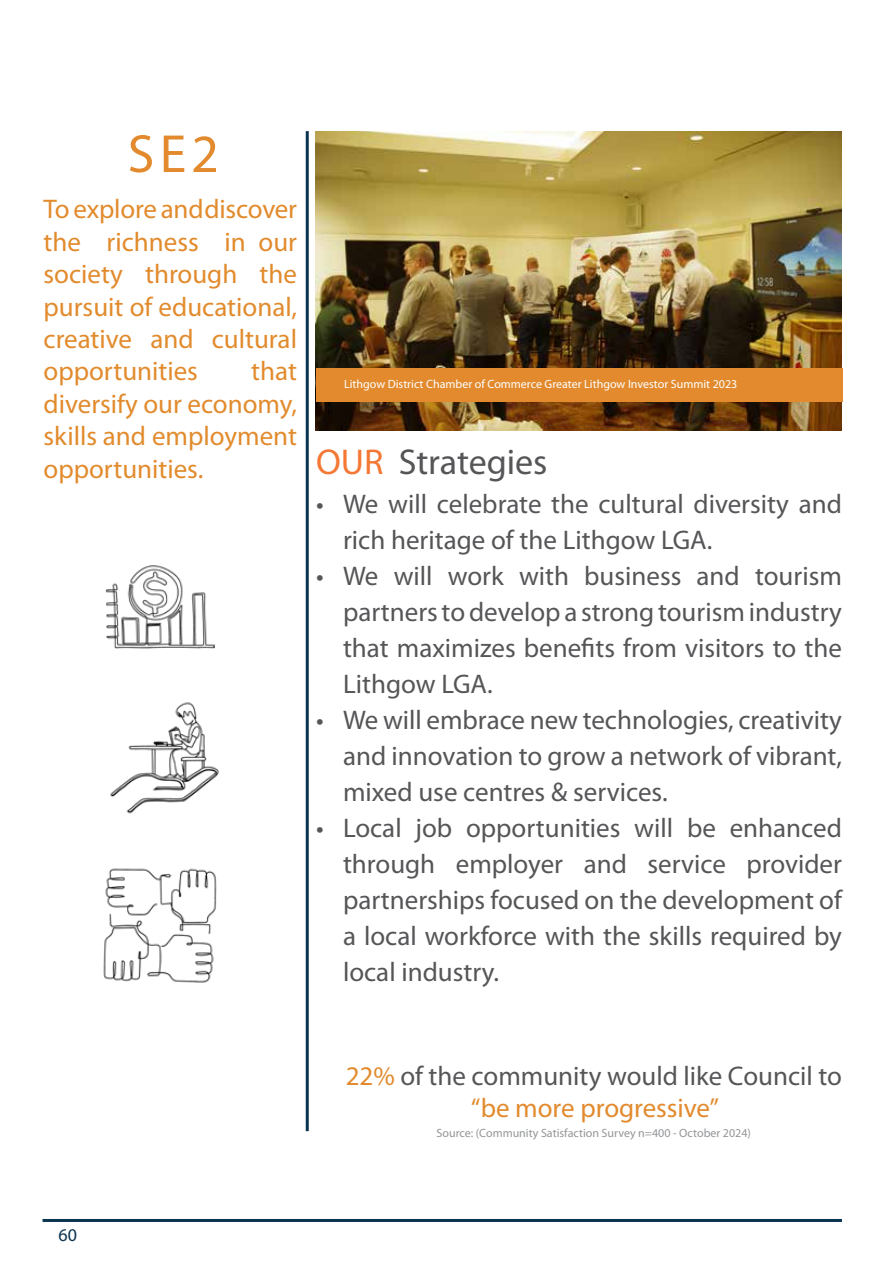
<style>
.page{position:relative;width:893px;height:1263px;background:#fff}
.page>*{position:absolute;margin:0;border:0;box-sizing:border-box;transform-origin:0 0}
.t1{font:54px "Myriad Pro";color:#e28a2d}
.t2{font:36px "Myriad Pro";color:#565659}
.t3{font:27px/36px "Myriad Pro";color:#565659;text-align:justify}
.t4{font:27px/32.4px "Myriad Pro";color:#e28b2d;text-align:justify}
.t5{font:18px "Myriad Pro";color:#0b3451}
.t6{font:12px "Myriad Pro";color:#fff}
.t7{font:12px "Myriad Pro";color:#939598}
.s1{color:#f47734}
.s2{color:#e28a2d}
</style>
<div class="page">
<hr style="left:43px;top:1219px;width:799px;height:3px;background:#0b3451">
<hr style="left:306px;top:131px;width:3px;height:1000px;background:#0b3451">
<img style="left:315px;top:131px;width:527px;height:300px">
<div style="left:316px;top:368px;width:526px;height:34px;background:#e28a2d"></div>
<img style="left:106px;top:565px;width:109px;height:84px">
<img style="left:110px;top:702px;width:108px;height:112px">
<img style="left:103px;top:868px;width:114px;height:115px">
<h1 class="t1" style="left:128px;top:121px;width:93px">SE2</h1>
<p class="t4" style="left:44px;top:193px;width:255px">To explore and discover the richness in our society through the pursuit of educational, creative and cultural opportunities</p>
<p class="t4" style="left:44px;top:355px;width:255px;text-indent:208px">that diversify our economy, skills and employment opportunities.</p>
<p class="t6" style="left:344px;top:376px;width:395px">Lithgow District Chamber of Commerce Greater Lithgow Investor Summit 2023</p>
<h2 class="t2" style="left:316px;top:440px;width:233px"><span class="s1">OUR</span> Strategies</h2>
<p class="t3" style="left:343px;top:485px;width:500px;text-indent:-27px">• We will celebrate the cultural diversity and rich heritage of the Lithgow LGA.</p>
<p class="t3" style="left:343px;top:557px;width:500px;text-indent:-27px">• We will work with business and tourism partners to develop a strong tourism industry that maximizes benefits from visitors to the Lithgow LGA.</p>
<p class="t3" style="left:343px;top:701px;width:500px;text-indent:-27px">• We will embrace new technologies, creativity and innovation to grow a network of vibrant, mixed use centres &amp; services.</p>
<p class="t3" style="left:343px;top:809px;width:500px;text-indent:-27px">• Local job opportunities will be enhanced through employer and service provider partnerships focused on the development of a local workforce with the skills required by local industry.</p>
<p class="t3" style="left:346px;top:1059px;width:498px;line-height:32.4px;text-align:center"><span class="s2">22%</span> of the community would like Council to <span class="s2">“be more progressive”</span></p>
<p class="t7" style="left:437px;top:1126px;width:316px">Source: (Community Satisfaction Survey n=400 - October 2024)</p>
<p class="t5" style="left:58px;top:1224px;width:20px">60</p>
</div>
